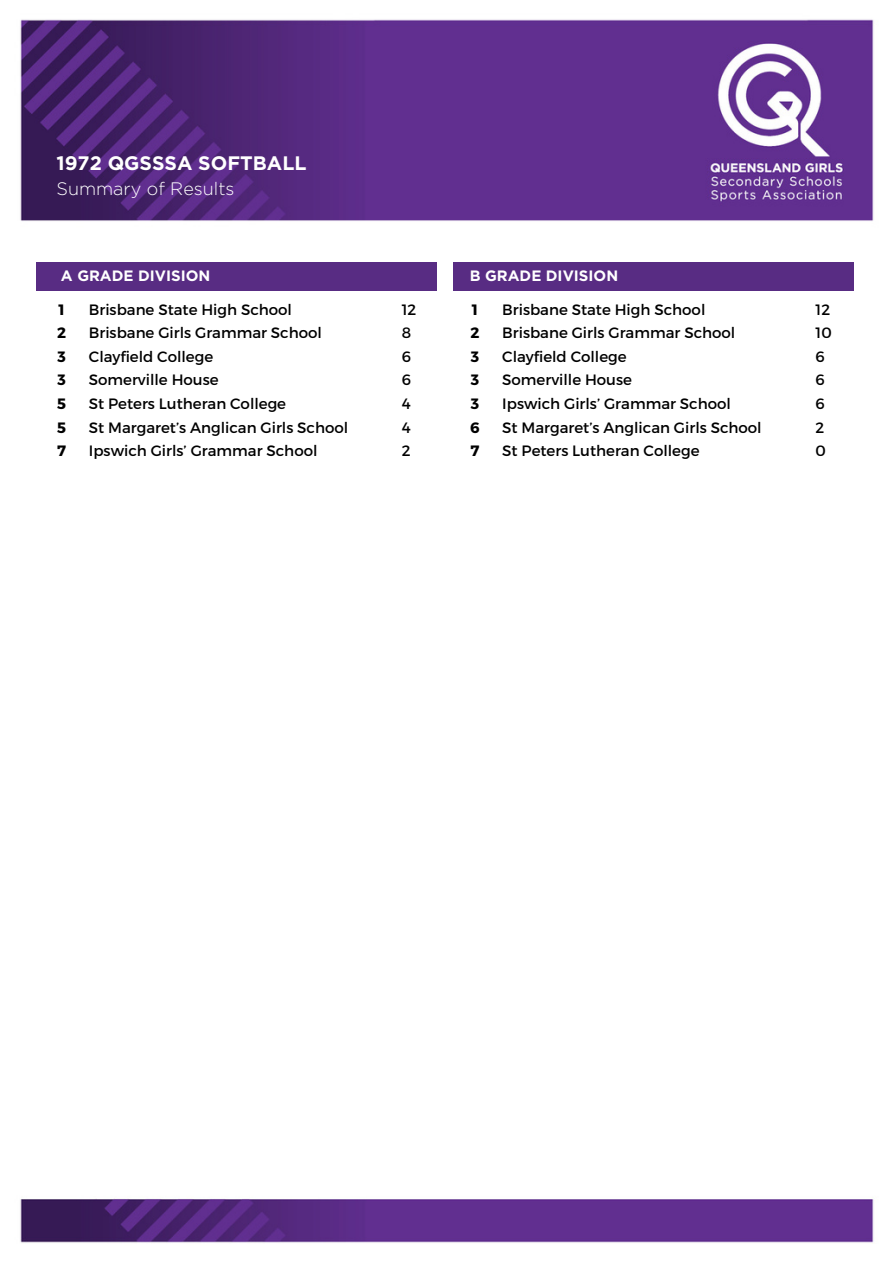
<style>
.page{position:relative;width:894px;height:1264px;background:#fff}
.page>*{position:absolute;margin:0;border:0;box-sizing:border-box;transform-origin:0 0}
.t1{font:700 19.5px "Gotham";color:#fff}
.t2{font:300 18px "Gotham";color:#fff}
.t3{font:15px "Montserrat";color:#000}
.t4{font:700 15px "Gotham";color:#fff}
.t5{font:700 15px "Montserrat";color:#000}
</style>
<div class="page">
<img style="left:20px;top:19px;width:854px;height:1224px">
<div style="left:37px;top:262px;width:399px;height:28px;background:#582c83"></div>
<div style="left:453px;top:262px;width:400px;height:28px;background:#582c83"></div>
<p class="t1" style="left:56px;top:152px;width:251px">1972 QGSSSA SOFTBALL</p>
<p class="t2" style="left:56px;top:179px;width:179px">Summary of Results</p>
<p class="t4" style="left:61px;top:267px;width:151px">A GRADE DIVISION</p>
<p class="t5" style="left:59px;top:299px;width:8px">1</p>
<p class="t5" style="left:57px;top:323px;width:10px">2</p>
<p class="t5" style="left:57px;top:347px;width:10px">3</p>
<p class="t5" style="left:57px;top:370px;width:10px">3</p>
<p class="t5" style="left:57px;top:394px;width:10px">5</p>
<p class="t5" style="left:57px;top:417px;width:10px">5</p>
<p class="t5" style="left:57px;top:441px;width:10px">7</p>
<p class="t3" style="left:89px;top:299px;width:205px">Brisbane State High School</p>
<p class="t3" style="left:89px;top:323px;width:234px">Brisbane Girls Grammar School</p>
<p class="t3" style="left:89px;top:347px;width:126px">Clayfield College</p>
<p class="t3" style="left:89px;top:370px;width:131px">Somerville House</p>
<p class="t3" style="left:89px;top:394px;width:199px">St Peters Lutheran College</p>
<p class="t3" style="left:89px;top:417px;width:261px">St Margaret’s Anglican Girls School</p>
<p class="t3" style="left:89px;top:441px;width:230px">Ipswich Girls’ Grammar School</p>
<p class="t3" style="left:401px;top:299px;width:16px">12</p>
<p class="t3" style="left:401px;top:323px;width:11px">8</p>
<p class="t3" style="left:401px;top:347px;width:11px">6</p>
<p class="t3" style="left:401px;top:370px;width:11px">6</p>
<p class="t3" style="left:401px;top:394px;width:10px">4</p>
<p class="t3" style="left:401px;top:417px;width:10px">4</p>
<p class="t3" style="left:401px;top:441px;width:10px">2</p>
<p class="t4" style="left:469px;top:267px;width:150px">B GRADE DIVISION</p>
<p class="t5" style="left:472px;top:299px;width:8px">1</p>
<p class="t5" style="left:470px;top:323px;width:10px">2</p>
<p class="t5" style="left:470px;top:347px;width:10px">3</p>
<p class="t5" style="left:470px;top:370px;width:10px">3</p>
<p class="t5" style="left:470px;top:394px;width:10px">3</p>
<p class="t5" style="left:470px;top:417px;width:11px">6</p>
<p class="t5" style="left:470px;top:441px;width:10px">7</p>
<p class="t3" style="left:502px;top:299px;width:205px">Brisbane State High School</p>
<p class="t3" style="left:502px;top:323px;width:234px">Brisbane Girls Grammar School</p>
<p class="t3" style="left:502px;top:347px;width:126px">Clayfield College</p>
<p class="t3" style="left:502px;top:370px;width:131px">Somerville House</p>
<p class="t3" style="left:502px;top:394px;width:230px">Ipswich Girls’ Grammar School</p>
<p class="t3" style="left:502px;top:417px;width:261px">St Margaret’s Anglican Girls School</p>
<p class="t3" style="left:502px;top:441px;width:199px">St Peters Lutheran College</p>
<p class="t3" style="left:815px;top:299px;width:16px">12</p>
<p class="t3" style="left:815px;top:323px;width:18px">10</p>
<p class="t3" style="left:815px;top:347px;width:11px">6</p>
<p class="t3" style="left:815px;top:370px;width:11px">6</p>
<p class="t3" style="left:815px;top:394px;width:11px">6</p>
<p class="t3" style="left:815px;top:417px;width:10px">2</p>
<p class="t3" style="left:815px;top:441px;width:12px">0</p>
</div>
